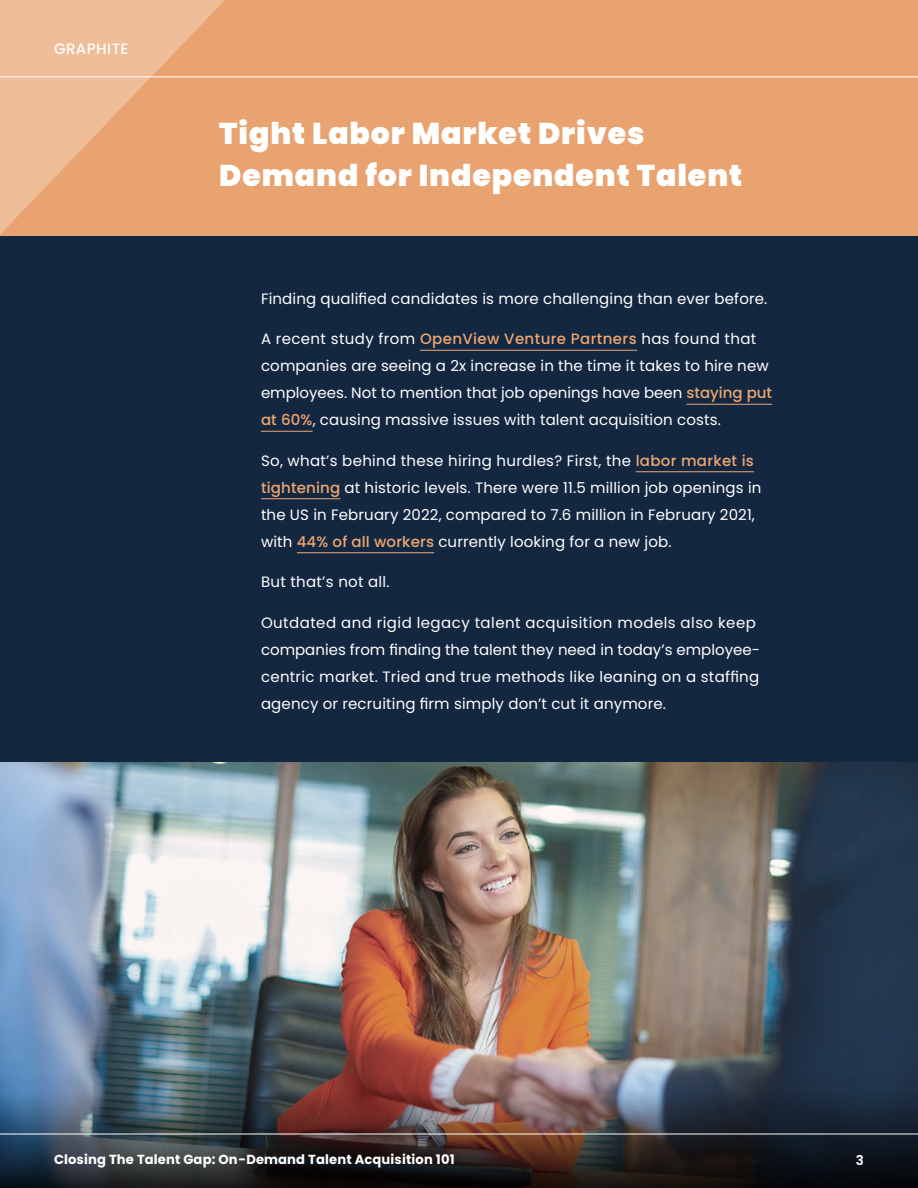
<style>
.page{position:relative;width:918px;height:1188px;background:#132740}
.page>*{position:absolute;margin:0;border:0;box-sizing:border-box;transform-origin:0 0}
.t1{font:900 30px/42px "Poppins";letter-spacing:.03em;color:#fff}
.t2{font:15px/27px "Poppins";letter-spacing:.01em;color:#fff}
.t3{font:500 15px "Poppins";letter-spacing:.03em;color:#fff}
.t4{font:600 13.5px "Poppins";color:#fff}
.t5{font:700 13.2px "Poppins";letter-spacing:.01em;color:#fff}
.s1{font-weight:500;color:#eea672}
</style>
<div class="page">
<img style="left:0;top:762px;width:918px;height:315px">
<img style="left:0;top:1077px;width:918px;height:111px">
<hr style="left:420px;top:350px;width:217px;height:1px;background:#eea672">
<hr style="left:686px;top:404px;width:86px;height:1px;background:#eea672">
<hr style="left:261px;top:431px;width:52px;height:1px;background:#eea672">
<hr style="left:636px;top:471px;width:118px;height:1px;background:#eea672">
<hr style="left:261px;top:498px;width:79px;height:1px;background:#eea672">
<hr style="left:297px;top:552px;width:137px;height:1px;background:#eea672">
<div style="left:0;top:0;width:918px;height:235px;background:#e8a370"></div>
<svg style="left:0;top:0;width:225px;height:234px;fill:#edb992"></svg>
<hr style="left:0;top:76px;width:918px;height:1px;background:#fff">
<hr style="left:0;top:1134px;width:918px;height:1px;background:#fff">
<p class="t3" style="left:54px;top:40px;width:76px">GRAPHITE</p>
<h1 class="t1" style="left:219px;top:113px;width:525px">Tight Labor Market Drives<br>Demand for Independent Talent</h1>
<p class="t2" style="left:261px;top:285px;width:508px">Finding qualified candidates is more challenging than ever before.</p>
<p class="t2" style="left:261px;top:326px;width:513px">A recent study from <span class="s1">OpenView Venture Partners</span> has found that companies are seeing a 2x increase in the time it takes to hire new employees. Not to mention that job openings have been <span class="s1">staying put at 60%</span>, causing massive issues with talent acquisition costs.</p>
<p class="t2" style="left:261px;top:447px;width:502px">So, what’s behind these hiring hurdles? First, the <span class="s1">labor market is tightening</span> at historic levels. There were 11.5 million job openings in the US in February 2022, compared to 7.6 million in February 2021, with <span class="s1">44% of all workers</span> currently looking for a new job.</p>
<p class="t2" style="left:261px;top:569px;width:130px">But that’s not all.</p>
<p class="t2" style="left:261px;top:609px;width:501px">Outdated and rigid legacy talent acquisition models also keep companies from finding the talent they need in today’s employee&shy;centric market. Tried and true methods like leaning on a staffing agency or recruiting firm simply don’t cut it anymore.</p>
<p class="t5" style="left:54px;top:1152px;width:402px">Closing The Talent Gap: On-Demand Talent Acquisition 101</p>
<p class="t4" style="left:856px;top:1152px;width:10px">3</p>
</div>
